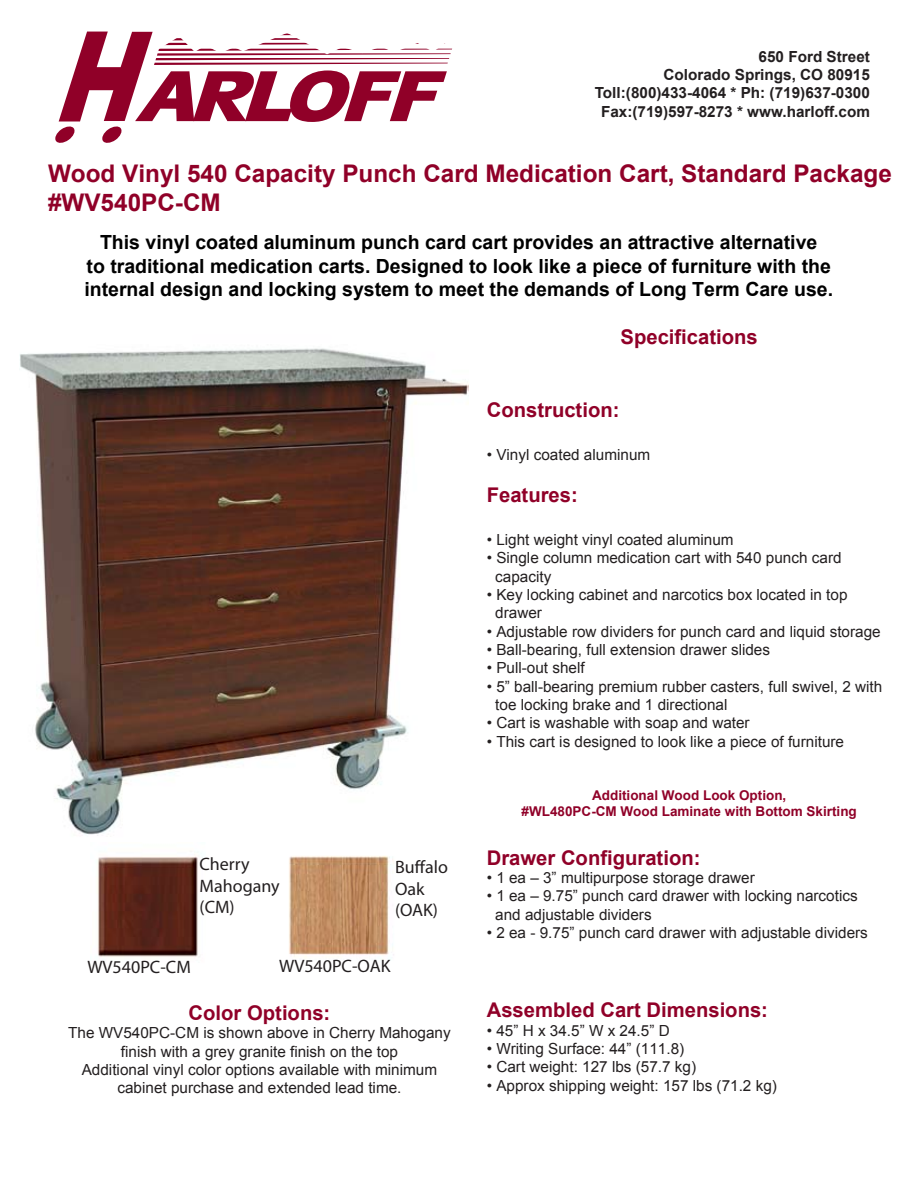
<style>
.page{position:relative;width:918px;height:1188px;background:#fff}
.page>*{position:absolute;margin:0;border:0;box-sizing:border-box;transform-origin:0 0}
.t1{font:700 24.3px/29.1px "Arial";color:#900028}
.t2{font:700 20.25px "Arial";color:#900028}
.t3{font:700 19.5px/23.4px "Arial";color:#000;text-align:center}
.t4{font:18px/21.6px "Myriad";color:#231f20}
.t5{font:15.3px/18.3px "Arial";color:#231f20}
.t6{font:700 15.3px/18.3px "Arial";color:#231f20;text-align:right}
.t7{font:700 13.5px/16.2px "Arial";color:#900028;text-align:center}
</style>
<div class="page">
<img style="left:20px;top:348px;width:448px;height:488px">
<svg style="left:55px;top:31px;width:397px;height:112px"></svg>
<img style="left:289px;top:856px;width:105px;height:102px">
<img style="left:97px;top:856px;width:101px;height:101px">
<p class="t6" style="left:595px;top:47px;width:277px">650 Ford Street<br>Colorado Springs, CO 80915<br>Toll:(800)433-4064 * Ph: (719)637-0300<br>Fax:(719)597-8273 * www.harloff.com</p>
<h1 class="t1" style="left:48px;top:159px;width:845px">Wood Vinyl 540 Capacity Punch Card Medication Cart, Standard Package #WV540PC-CM</h1>
<p class="t3" style="left:84px;top:232px;width:750px">This vinyl coated aluminum punch card cart provides an attractive alternative<br>to traditional medication carts. Designed to look like a piece of furniture with the internal design and locking system to meet the demands of Long Term Care use.</p>
<p class="t4" style="left:200px;top:854px;width:82px">Cherry<br>Mahogany (CM)</p>
<p class="t4" style="left:395px;top:857px;width:54px">Buffalo<br>Oak (OAK)</p>
<p class="t4" style="left:87px;top:957px;width:105px">WV540PC-CM</p>
<p class="t4" style="left:279px;top:956px;width:113px">WV540PC-OAK</p>
<h2 class="t2" style="left:189px;top:1000px;width:143px">Color Options:</h2>
<p class="t5" style="left:68px;top:1024px;width:384px;text-align:center">The WV540PC-CM is shown above in Cherry Mahogany finish with a grey granite finish on the top<br>Additional vinyl color options available with minimum cabinet purchase and extended lead time.</p>
<h2 class="t2" style="left:621px;top:324px;width:139px">Specifications</h2>
<h2 class="t2" style="left:487px;top:396px;width:134px">Construction:</h2>
<p class="t5" style="left:487px;top:445px;width:165px">• Vinyl coated aluminum</p>
<h2 class="t2" style="left:487px;top:482px;width:93px">Features:</h2>
<p class="t5" style="left:487px;top:531px;width:248px">• Light weight vinyl coated aluminum</p>
<p class="t5" style="left:495px;top:549px;width:348px;text-indent:-9px">• Single column medication cart with 540 punch card capacity</p>
<p class="t5" style="left:495px;top:586px;width:354px;text-indent:-9px">• Key locking cabinet and narcotics box located in top drawer</p>
<p class="t5" style="left:487px;top:622px;width:395px">• Adjustable row dividers for punch card and liquid storage</p>
<p class="t5" style="left:487px;top:641px;width:285px">• Ball-bearing, full extension drawer slides</p>
<p class="t5" style="left:487px;top:659px;width:100px">• Pull-out shelf</p>
<p class="t5" style="left:495px;top:677px;width:389px;text-indent:-9px">• 5” ball-bearing premium rubber casters, full swivel, 2 with toe locking brake and 1 directional</p>
<p class="t5" style="left:487px;top:714px;width:265px">• Cart is washable with soap and water</p>
<p class="t5" style="left:487px;top:732px;width:359px">• This cart is designed to look like a piece of furniture</p>
<p class="t7" style="left:522px;top:787px;width:337px">Additional Wood Look Option,<br>#WL480PC-CM Wood Laminate with Bottom Skirting</p>
<h2 class="t2" style="left:487px;top:844px;width:215px">Drawer Configuration:</h2>
<p class="t5" style="left:487px;top:869px;width:270px">• 1 ea – 3” multipurpose storage drawer</p>
<p class="t5" style="left:495px;top:887px;width:364px;text-indent:-9px">• 1 ea – 9.75” punch card drawer with locking narcotics and adjustable dividers</p>
<p class="t5" style="left:487px;top:924px;width:383px">• 2 ea - 9.75” punch card drawer with adjustable dividers</p>
<h2 class="t2" style="left:487px;top:997px;width:283px">Assembled Cart Dimensions:</h2>
<p class="t5" style="left:487px;top:1021px;width:185px">• 45” H x 34.5” W x 24.5” D</p>
<p class="t5" style="left:487px;top:1040px;width:199px">• Writing Surface: 44” (111.8)</p>
<p class="t5" style="left:487px;top:1058px;width:211px">• Cart weight: 127 lbs (57.7 kg)</p>
<p class="t5" style="left:487px;top:1076px;width:292px">• Approx shipping weight: 157 lbs (71.2 kg)</p>
</div>
